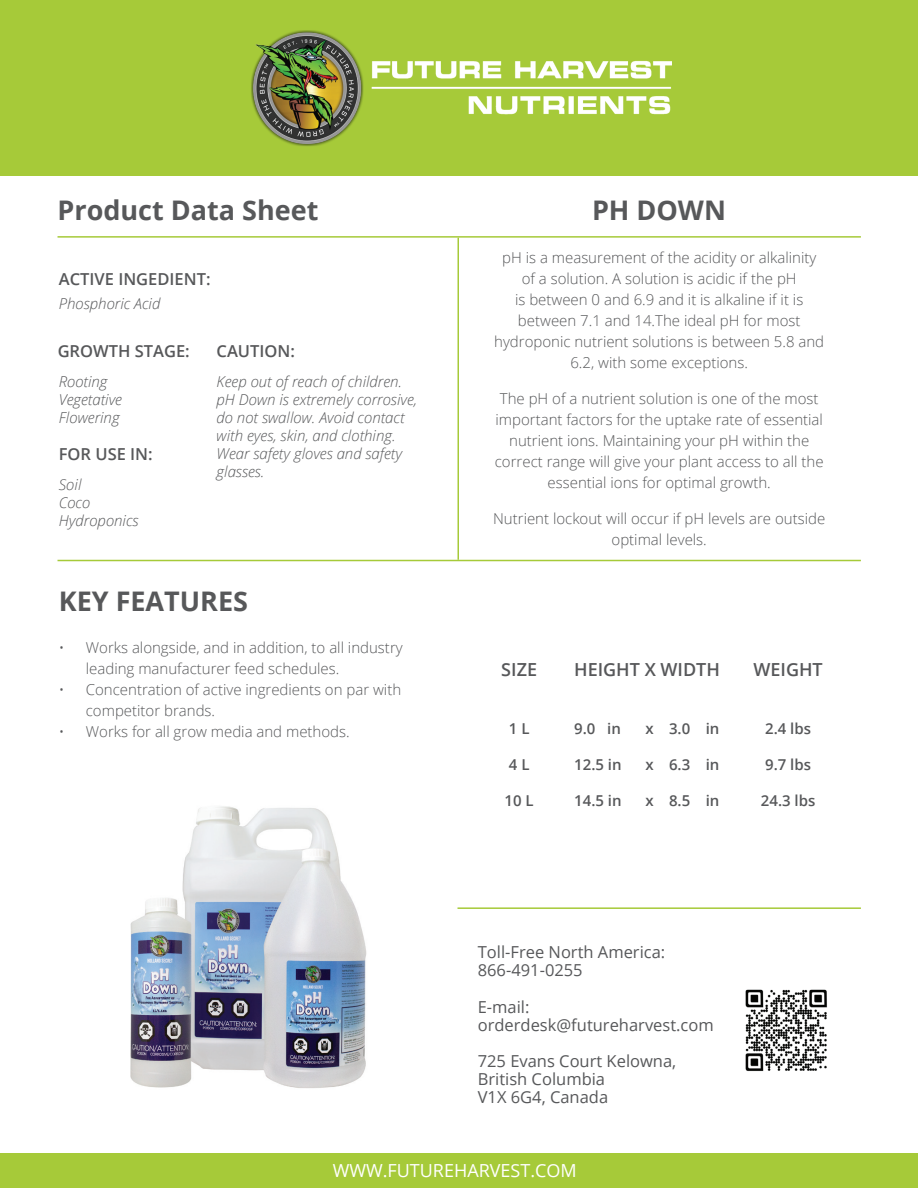
<style>
.page{position:relative;width:918px;height:1188px;background:#fff}
.page>*{position:absolute;margin:0;border:0;box-sizing:border-box;transform-origin:0 0}
.t1{font:700 27px "Open Sans";color:#57585a}
.t2{font:600 18px "Open Sans";color:#57585a}
.t3{font:18px "Open Sans";color:#fff}
.t4{font:16.5px/18px "Open Sans";color:#57585a}
.t5{font:600 16.5px "Open Sans";color:#57585a}
.t6{font:300 15px/21px "Open Sans";color:#57585a;text-align:center}
.t7{font:italic 300 15px/18px "Open Sans";color:#57585a}
.t8{font:600 15px "Open Sans";color:#57585a}
</style>
<div class="page">
<img style="left:745px;top:989px;width:82px;height:83px">
<img style="left:130px;top:806px;width:237px;height:282px">
<hr style="left:458px;top:907px;width:403px;height:2px;background:#a6ca39">
<hr style="left:458px;top:238px;width:1px;height:322px;background:#a6ca39">
<hr style="left:58px;top:236px;width:803px;height:2px;background:#a6ca39">
<hr style="left:58px;top:560px;width:803px;height:1px;background:#a6ca39">
<div style="left:0;top:0;width:918px;height:175px;background:#a6ca39"></div>
<div style="left:0;top:1154px;width:918px;height:34px;background:#a6ca39"></div>
<img style="left:251px;top:30px;width:421px;height:116px">
<h1 class="t1" style="left:58px;top:191px;width:262px">Product Data Sheet</h1>
<h1 class="t1" style="left:592px;top:191px;width:135px">PH DOWN</h1>
<p class="t5" style="left:59px;top:268px;width:153px">ACTIVE INGEDIENT:</p>
<p class="t7" style="left:59px;top:294px;width:103px">Phosphoric Acid</p>
<p class="t5" style="left:58px;top:339px;width:134px">GROWTH STAGE:</p>
<p class="t7" style="left:59px;top:372px;width:65px">Rooting<br>Vegetative<br>Flowering</p>
<p class="t5" style="left:59px;top:443px;width:95px">FOR USE IN:</p>
<p class="t7" style="left:59px;top:475px;width:81px">Soil<br>Coco<br>Hydroponics</p>
<p class="t5" style="left:217px;top:340px;width:80px">CAUTION:</p>
<p class="t7" style="left:217px;top:372px;width:202px">Keep out of reach of children. pH Down is extremely corrosive, do not swallow. Avoid contact with eyes, skin, and clothing.<br>Wear safety gloves and safety glasses.</p>
<h1 class="t1" style="left:59px;top:582px;width:191px">KEY FEATURES</h1>
<p class="t6" style="left:86px;top:637px;width:318px;text-align:left;text-indent:-27px">• Works alongside, and in addition, to all industry leading manufacturer feed schedules.</p>
<p class="t6" style="left:86px;top:679px;width:317px;text-align:left;text-indent:-27px">• Concentration of active ingredients on par with competitor brands.</p>
<p class="t6" style="left:59px;top:721px;width:292px">• Works for all grow media and methods.</p>
<p class="t6" style="left:494px;top:247px;width:332px">pH is a measurement of the acidity or alkalinity of a solution. A solution is acidic if the pH<br>is between 0 and 6.9 and it is alkaline if it is between 7.1 and 14.The ideal pH for most hydroponic nutrient solutions is between 5.8 and 6.2, with some exceptions.</p>
<p class="t6" style="left:495px;top:388px;width:330px">The pH of a nutrient solution is one of the most important factors for the uptake rate of essential nutrient ions. Maintaining your pH within the correct range will give your plant access to all the essential ions for optimal growth.</p>
<p class="t6" style="left:493px;top:508px;width:334px">Nutrient lockout will occur if pH levels are outside optimal levels.</p>
<p class="t2" style="left:501px;top:657px;width:37px">SIZE</p>
<p class="t2" style="left:574px;top:657px;width:147px">HEIGHT X WIDTH</p>
<p class="t2" style="left:753px;top:657px;width:71px">WEIGHT</p>
<p class="t8" style="left:509px;top:719px;width:22px">1 L</p>
<p class="t8" style="left:509px;top:755px;width:22px">4 L</p>
<p class="t8" style="left:505px;top:791px;width:31px">10 L</p>
<p class="t8" style="left:574px;top:719px;width:48px">9.0 in</p>
<p class="t8" style="left:574px;top:755px;width:49px">12.5 in</p>
<p class="t8" style="left:574px;top:791px;width:49px">14.5 in</p>
<p class="t8" style="left:645px;top:719px;width:75px">x 3.0 in</p>
<p class="t8" style="left:645px;top:755px;width:75px">x 6.3 in</p>
<p class="t8" style="left:645px;top:791px;width:75px">x 8.5 in</p>
<p class="t8" style="left:765px;top:718px;width:47px">2.4 lbs</p>
<p class="t8" style="left:765px;top:754px;width:47px">9.7 lbs</p>
<p class="t8" style="left:761px;top:790px;width:56px">24.3 lbs</p>
<p class="t4" style="left:478px;top:943px;width:189px">Toll-Free North America:<br>866-491-0255</p>
<p class="t4" style="left:478px;top:997px;width:238px">E-mail: orderdesk@futureharvest.com</p>
<p class="t4" style="left:478px;top:1051px;width:200px">725 Evans Court Kelowna,<br>British Columbia<br>V1X 6G4, Canada</p>
<p class="t3" style="left:333px;top:1158px;width:246px">WWW.FUTUREHARVEST.COM</p>
</div>
